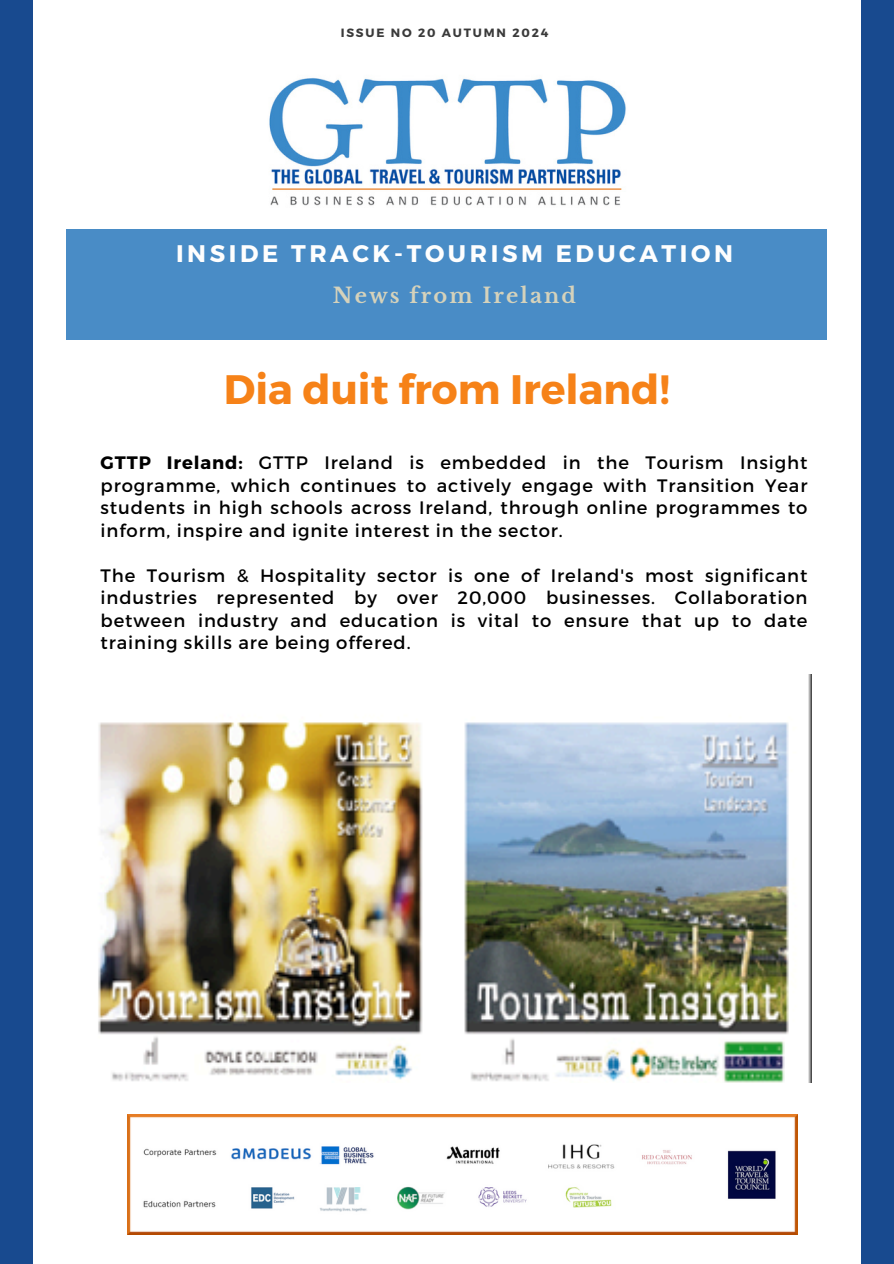
<style>
.page{position:relative;width:894px;height:1264px;background:#fff}
.page>*{position:absolute;margin:0;border:0;box-sizing:border-box;transform-origin:0 0}
.t1{font:700 41.1px "Montserrat";color:#f68218}
.t2{font:700 24px "Montserrat";letter-spacing:.15em;color:#fefefe}
.t3{font:700 21px "Libre Baskerville";letter-spacing:.1em;color:#d5d2bb}
.t4{font:18px/22.5px "Montserrat";letter-spacing:.05em;color:#000;text-align:justify}
.t5{font:700 12px "Montserrat";letter-spacing:.15em;color:#3a3a3a}
.s1{font-weight:700}
</style>
<div class="page">
<div style="left:860px;top:0;width:33px;height:1263px;background:#184a8f"></div>
<div style="left:0;top:0;width:33px;height:1263px;background:#184a8f"></div>
<img style="left:269px;top:78px;width:357px;height:128px">
<div style="left:66px;top:230px;width:760px;height:110px;background:#498cc6"></div>
<img style="left:98px;top:675px;width:713px;height:407px">
<img style="left:128px;top:1114px;width:669px;height:120px">
<h2 class="t5" style="left:340px;top:25px;width:209px">ISSUE NO 20 AUTUMN 2024</h2>
<p class="t2" style="left:176px;top:238px;width:558px">INSIDE TRACK-TOURISM EDUCATION</p>
<p class="t3" style="left:333px;top:282px;width:244px">News from Ireland</p>
<h3 class="t1" style="left:224px;top:362px;width:447px">Dia duit from Ireland!</h3>
<p class="t4" style="left:101px;top:451px;width:708px"><span class="s1">GTTP Ireland:</span> GTTP Ireland is embedded in the Tourism Insight programme, which continues to actively engage with Transition Year students in high schools across Ireland, through online programmes to inform, inspire and ignite interest in the sector.</p>
<p class="t4" style="left:101px;top:563px;width:708px">The Tourism &amp; Hospitality sector is one of Ireland's most significant industries represented by over 20,000 businesses. Collaboration between industry and education is vital to ensure that up to date training skills are being offered.</p>
</div>
